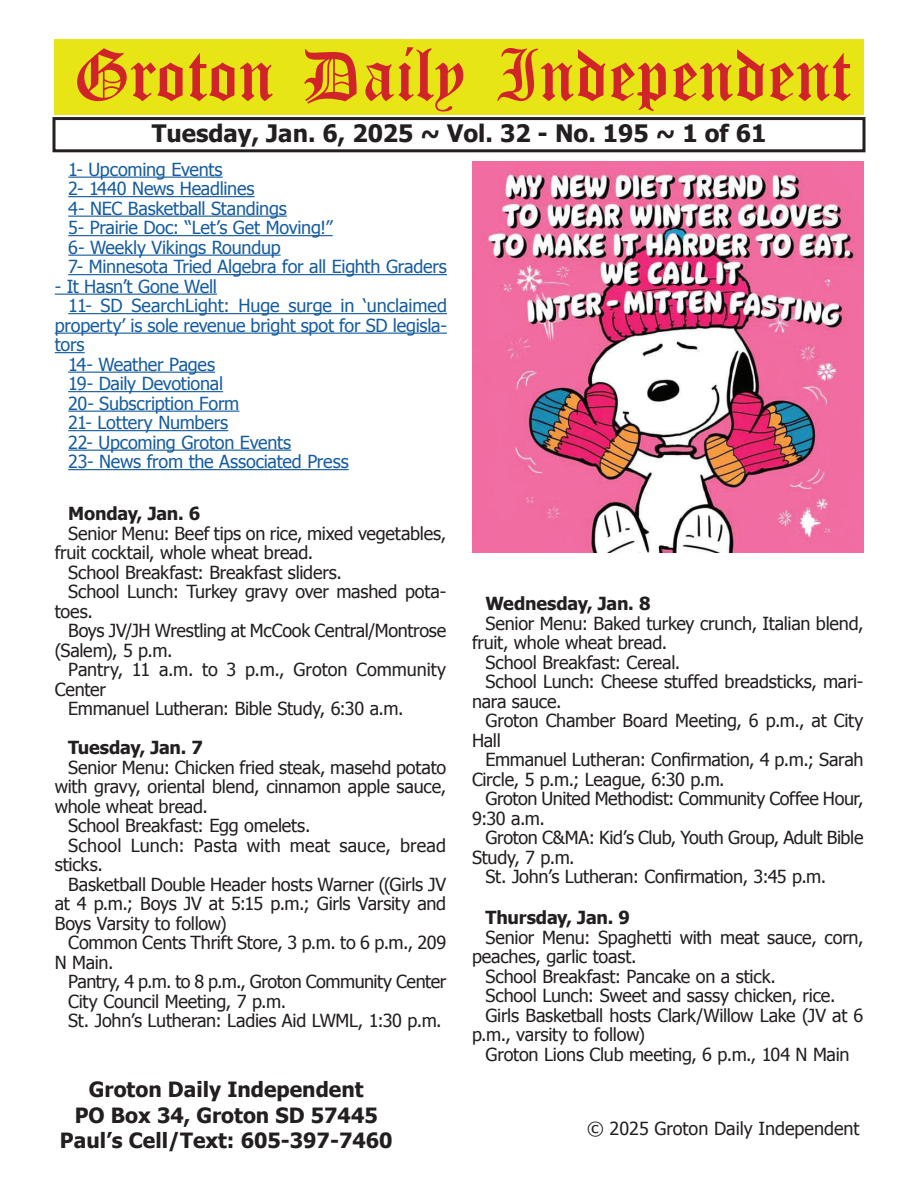
<style>
.page{position:relative;width:918px;height:1188px;background:#fff}
.page>*{position:absolute;margin:0;border:0;box-sizing:border-box;transform-origin:0 0}
.t1{font:54px "Old English Five";color:#d1232a}
.t2{font:700 24px "Tahoma";color:#231f20}
.t3{font:700 21px/25.2px "Tahoma";color:#231f20;text-align:center}
.t4{font:18px "Tahoma";letter-spacing:-.01em;color:#231f20}
.t5{font:18px/19.5px "Tahoma";letter-spacing:-.01em;color:#175d9e}
.t6{font:700 18px "Tahoma";letter-spacing:-.01em;color:#231f20}
.t7{font:18px "Tahoma";letter-spacing:.01em;color:#231f20}
</style>
<div class="page">
<div style="left:52px;top:117px;width:814px;height:35px;border:3px solid #231f20"></div>
<div style="left:54px;top:40px;width:810px;height:75px;background:#e7e515"></div>
<hr style="left:68px;top:177px;width:155px;height:1px;background:#175d9e">
<hr style="left:68px;top:196px;width:187px;height:1px;background:#175d9e">
<hr style="left:68px;top:216px;width:219px;height:1px;background:#175d9e">
<hr style="left:68px;top:235px;width:265px;height:1px;background:#175d9e">
<hr style="left:68px;top:255px;width:213px;height:1px;background:#175d9e">
<hr style="left:68px;top:274px;width:379px;height:1px;background:#175d9e">
<hr style="left:55px;top:294px;width:162px;height:1px;background:#175d9e">
<hr style="left:68px;top:313px;width:379px;height:1px;background:#175d9e">
<hr style="left:55px;top:333px;width:392px;height:1px;background:#175d9e">
<hr style="left:55px;top:352px;width:30px;height:1px;background:#175d9e">
<hr style="left:68px;top:372px;width:147px;height:1px;background:#175d9e">
<hr style="left:68px;top:391px;width:155px;height:1px;background:#175d9e">
<hr style="left:68px;top:411px;width:171px;height:1px;background:#175d9e">
<hr style="left:68px;top:430px;width:160px;height:1px;background:#175d9e">
<hr style="left:68px;top:450px;width:223px;height:1px;background:#175d9e">
<hr style="left:68px;top:469px;width:281px;height:1px;background:#175d9e">
<img style="left:472px;top:162px;width:391px;height:391px">
<h1 class="t1" style="left:73px;top:50px;width:779px">Groton Daily Independent</h1>
<h2 class="t2" style="left:152px;top:116px;width:616px">Tuesday, Jan. 6, 2025 ~ Vol. 32 - No. 195 ~ 1 of 61</h2>
<p class="t5" style="left:68px;top:159px;width:380px">1- Upcoming Events<br>2- 1440 News Headlines<br>4- NEC Basketball Standings<br>5- Prairie Doc: “Let’s Get Moving!”<br>6- Weekly Vikings Roundup<br>7- Minnesota Tried Algebra for all Eighth Graders</p>
<p class="t5" style="left:55px;top:276px;width:164px">- It Hasn’t Gone Well</p>
<p class="t5" style="left:68px;top:295px;width:380px">11- SD SearchLight: Huge surge in ‘unclaimed</p>
<p class="t5" style="left:55px;top:314px;width:394px">property’ is sole revenue bright spot for SD legisla-</p>
<p class="t5" style="left:55px;top:334px;width:31px">tors</p>
<p class="t5" style="left:68px;top:353px;width:148px">14- Weather Pages</p>
<p class="t5" style="left:68px;top:373px;width:156px">19- Daily Devotional</p>
<p class="t5" style="left:68px;top:392px;width:173px">20- Subscription Form</p>
<p class="t5" style="left:68px;top:412px;width:162px">21- Lottery Numbers</p>
<p class="t5" style="left:68px;top:431px;width:225px">22- Upcoming Groton Events</p>
<p class="t5" style="left:68px;top:451px;width:282px">23- News from the Associated Press</p>
<p class="t6" style="left:68px;top:501px;width:134px">Monday, Jan. 6</p>
<p class="t4" style="left:68px;top:521px;width:380px">Senior Menu: Beef tips on rice, mixed vegetables,</p>
<p class="t4" style="left:55px;top:541px;width:260px">fruit cocktail, whole wheat bread.</p>
<p class="t4" style="left:68px;top:560px;width:275px">School Breakfast: Breakfast sliders.</p>
<p class="t4" style="left:68px;top:580px;width:379px">School Lunch: Turkey gravy over mashed pota-</p>
<p class="t4" style="left:55px;top:599px;width:40px">toes.</p>
<p class="t4" style="left:68px;top:619px;width:379px">Boys JV/JH Wrestling at McCook Central/Montrose</p>
<p class="t4" style="left:55px;top:638px;width:119px">(Salem), 5 p.m.</p>
<p class="t4" style="left:68px;top:658px;width:379px">Pantry, 11 a.m. to 3 p.m., Groton Community</p>
<p class="t4" style="left:55px;top:677px;width:53px">Center</p>
<p class="t4" style="left:68px;top:697px;width:337px">Emmanuel Lutheran: Bible Study, 6:30 a.m.</p>
<p class="t6" style="left:68px;top:735px;width:136px">Tuesday, Jan. 7</p>
<p class="t4" style="left:68px;top:755px;width:380px">Senior Menu: Chicken fried steak, masehd potato</p>
<p class="t4" style="left:55px;top:775px;width:393px">with gravy, oriental blend, cinnamon apple sauce,</p>
<p class="t4" style="left:55px;top:794px;width:155px">whole wheat bread.</p>
<p class="t4" style="left:68px;top:814px;width:244px">School Breakfast: Egg omelets.</p>
<p class="t7" style="left:68px;top:833px;width:379px">School Lunch: Pasta with meat sauce, bread</p>
<p class="t4" style="left:55px;top:853px;width:50px">sticks.</p>
<p class="t4" style="left:68px;top:872px;width:380px">Basketball Double Header hosts Warner ((Girls JV</p>
<p class="t4" style="left:55px;top:892px;width:393px">at 4 p.m.; Boys JV at 5:15 p.m.; Girls Varsity and</p>
<p class="t4" style="left:55px;top:911px;width:174px">Boys Varsity to follow)</p>
<p class="t4" style="left:68px;top:931px;width:380px">Common Cents Thrift Store, 3 p.m. to 6 p.m., 209</p>
<p class="t4" style="left:55px;top:950px;width:60px">N Main.</p>
<p class="t4" style="left:68px;top:970px;width:380px">Pantry, 4 p.m. to 8 p.m., Groton Community Center</p>
<p class="t4" style="left:68px;top:989px;width:219px">City Council Meeting, 7 p.m.</p>
<p class="t4" style="left:68px;top:1009px;width:375px">St. John’s Lutheran: Ladies Aid LWML, 1:30 p.m.</p>
<p class="t3" style="left:60px;top:1076px;width:334px">Groton Daily Independent<br>PO Box 34, Groton SD 57445<br>Paul’s Cell/Text: 605-397-7460</p>
<p class="t6" style="left:486px;top:591px;width:167px">Wednesday, Jan. 8</p>
<p class="t4" style="left:486px;top:611px;width:380px">Senior Menu: Baked turkey crunch, Italian blend,</p>
<p class="t4" style="left:472px;top:631px;width:197px">fruit, whole wheat bread.</p>
<p class="t4" style="left:486px;top:650px;width:196px">School Breakfast: Cereal.</p>
<p class="t4" style="left:486px;top:670px;width:379px">School Lunch: Cheese stuffed breadsticks, mari-</p>
<p class="t4" style="left:472px;top:689px;width:91px">nara sauce.</p>
<p class="t4" style="left:486px;top:708px;width:380px">Groton Chamber Board Meeting, 6 p.m., at City</p>
<p class="t4" style="left:472px;top:728px;width:30px">Hall</p>
<p class="t4" style="left:486px;top:747px;width:380px">Emmanuel Lutheran: Confirmation, 4 p.m.; Sarah</p>
<p class="t4" style="left:472px;top:767px;width:254px">Circle, 5 p.m.; League, 6:30 p.m.</p>
<p class="t4" style="left:486px;top:786px;width:379px">Groton United Methodist: Community Coffee Hour,</p>
<p class="t4" style="left:472px;top:806px;width:75px">9:30 a.m.</p>
<p class="t4" style="left:486px;top:825px;width:380px">Groton C&amp;MA: Kid’s Club, Youth Group, Adult Bible</p>
<p class="t4" style="left:472px;top:845px;width:104px">Study, 7 p.m.</p>
<p class="t4" style="left:486px;top:864px;width:342px">St. John’s Lutheran: Confirmation, 3:45 p.m.</p>
<p class="t6" style="left:486px;top:905px;width:146px">Thursday, Jan. 9</p>
<p class="t4" style="left:486px;top:925px;width:380px">Senior Menu: Spaghetti with meat sauce, corn,</p>
<p class="t4" style="left:472px;top:945px;width:166px">peaches, garlic toast.</p>
<p class="t4" style="left:486px;top:964px;width:292px">School Breakfast: Pancake on a stick.</p>
<p class="t4" style="left:486px;top:984px;width:351px">School Lunch: Sweet and sassy chicken, rice.</p>
<p class="t4" style="left:486px;top:1003px;width:379px">Girls Basketball hosts Clark/Willow Lake (JV at 6</p>
<p class="t4" style="left:472px;top:1023px;width:174px">p.m., varsity to follow)</p>
<p class="t4" style="left:486px;top:1042px;width:366px">Groton Lions Club meeting, 6 p.m., 104 N Main</p>
<p class="t4" style="left:587px;top:1116px;width:274px">© 2025 Groton Daily Independent</p>
</div>
